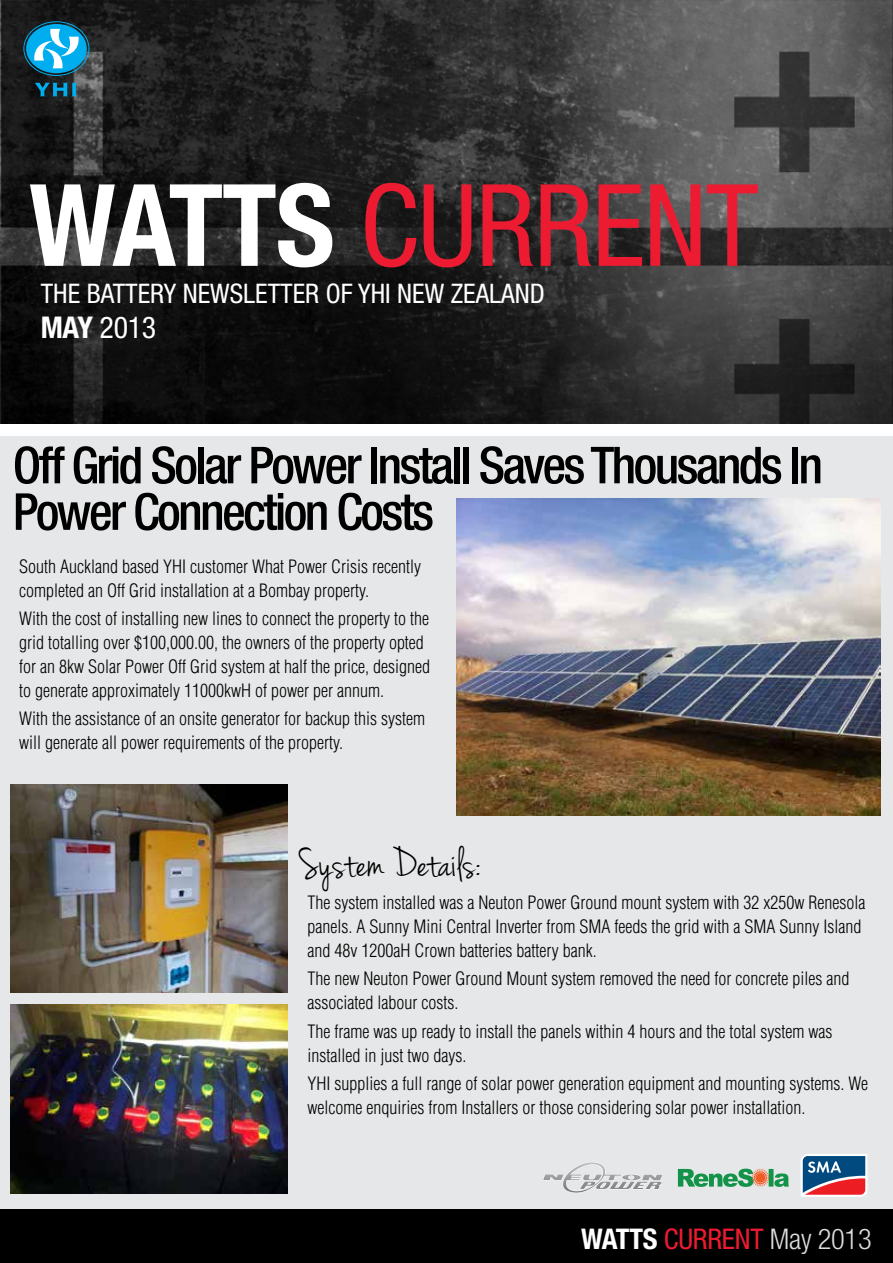
<style>
.page{position:relative;width:893px;height:1263px;background:#fff}
.page>*{position:absolute;margin:0;border:0;box-sizing:border-box;transform-origin:0 0}
.t1{font:condensed 114px "Helvetica Neue";letter-spacing:-.01em;color:#ed1b31}
.t2{font:500 condensed 51px/46.5px "Helvetica Neue";letter-spacing:-.05em;color:#000}
.t3{font:43.5px "Jenna Sue";letter-spacing:.01em;color:#000}
.t4{font:condensed 30px "Helvetica Neue";color:#fff}
.t5{font:condensed 28.5px "Helvetica Neue";letter-spacing:-.01em;color:#ed1b31}
.t6{font:condensed 27px "Helvetica Neue";color:#fff}
.t7{font:300 condensed 18px/24px "Helvetica";color:#000}
.s1{font-weight:700;color:#fff}
.s2{font-weight:700}
.s3{font-weight:300;color:#dcddde}
</style>
<div class="page">
<div style="left:0;top:436px;width:893px;height:774px;background:#e6e7e8"></div>
<div style="left:0;top:1210px;width:893px;height:53px;background:#000"></div>
<img style="left:0;top:0;width:893px;height:424px">
<img style="left:11px;top:1004px;width:277px;height:189px">
<img style="left:11px;top:784px;width:277px;height:208px">
<svg style="left:801px;top:1154px;width:66px;height:43px;background:#7c708c"></svg>
<svg style="left:678px;top:1168px;width:111px;height:19px"></svg>
<img style="left:543px;top:1162px;width:119px;height:31px">
<svg style="left:23px;top:21px;width:66px;height:55px;background:#3290b3"></svg>
<svg style="left:35px;top:83px;width:42px;height:13px"></svg>
<img style="left:456px;top:498px;width:425px;height:317px">
<h1 class="t1" style="left:29px;top:160px;width:731px"><span class="s1">WATTS</span> CURRENT</h1>
<h3 class="t6" style="left:41px;top:278px;width:505px">THE BATTERY NEWSLETTER OF YHI NEW ZEALAND</h3>
<h3 class="t4" style="left:41px;top:310px;width:117px"><span class="s2">MAY</span> 2013</h3>
<h2 class="t2" style="left:13px;top:441px;width:812px">Off Grid Solar Power Install Saves Thousands In<br>Power Connection Costs</h2>
<p class="t7" style="left:19px;top:554px;width:403px">South Auckland based YHI customer What Power Crisis recently completed an Off Grid installation at a Bombay property.</p>
<p class="t7" style="left:19px;top:606px;width:412px">With the cost of installing new lines to connect the property to the grid totalling over $100,000.00, the owners of the property opted for an 8kw Solar Power Off Grid system at half the price, designed to generate approximately 11000kwH of power per annum.</p>
<p class="t7" style="left:19px;top:707px;width:407px">With the assistance of an onsite generator for backup this system will generate all power requirements of the property.</p>
<h3 class="t3" style="left:299px;top:838px;width:183px">System Details:</h3>
<p class="t7" style="left:308px;top:890px;width:559px">The system installed was a Neuton Power Ground mount system with 32 x250w Renesola panels. A Sunny Mini Central Inverter from SMA feeds the grid with a SMA Sunny Island and 48v 1200aH Crown batteries battery bank.</p>
<p class="t7" style="left:308px;top:967px;width:543px">The new Neuton Power Ground Mount system removed the need for concrete piles and associated labour costs.</p>
<p class="t7" style="left:308px;top:1019px;width:526px">The frame was up ready to install the panels within 4 hours and the total system was installed in just two days.</p>
<p class="t7" style="left:308px;top:1071px;width:562px">YHI supplies a full range of solar power generation equipment and mounting systems. We welcome enquiries from Installers or those considering solar power installation.</p>
<h3 class="t5" style="left:581px;top:1222px;width:292px"><span class="s1">WATTS</span> CURRENT <span class="s3">May 2013</span></h3>
</div>
